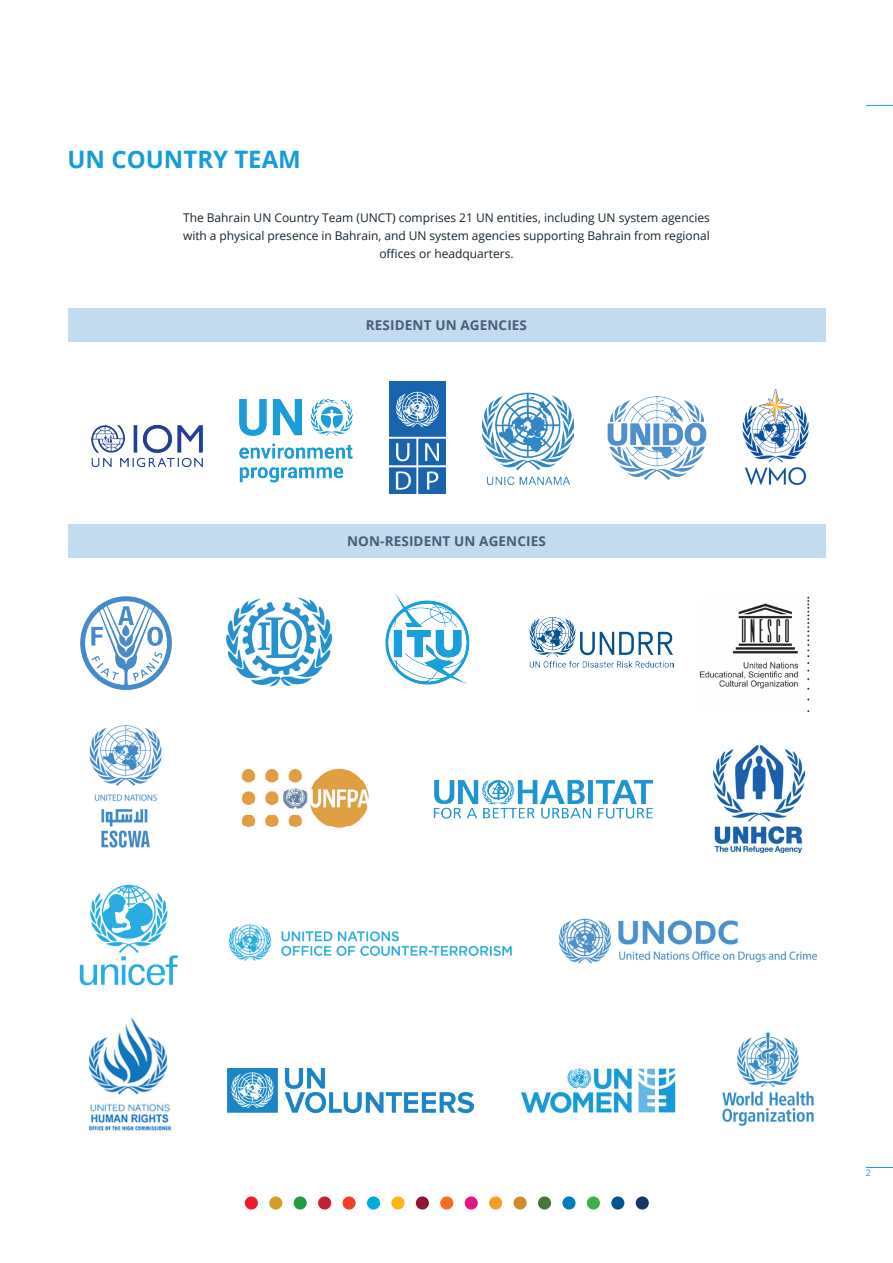
<style>
.page{position:relative;width:893px;height:1263px;background:#fff}
.page>*{position:absolute;margin:0;border:0;box-sizing:border-box;transform-origin:0 0}
.t1{font:700 24px "Open Sans";color:#159dd9}
.t2{font:700 13.5px "Open Sans";letter-spacing:.01em;color:#4a5b7a}
.t3{font:12px/18px "Open Sans";color:#16242e;text-align:center}
.t4{font:9px "Open Sans";color:#159dd9}
</style>
<div class="page">
<svg style="left:866px;top:105px;width:27px;height:1px"></svg>
<svg style="left:866px;top:1167px;width:27px;height:1px"></svg>
<div style="left:636px;top:1196px;width:13px;height:13px;background:#183567;border-radius:50%"></div>
<div style="left:587px;top:1196px;width:13px;height:13px;background:#3eaf49;border-radius:50%"></div>
<div style="left:538px;top:1196px;width:13px;height:13px;background:#46763b;border-radius:50%"></div>
<div style="left:489px;top:1196px;width:13px;height:13px;background:#f89c24;border-radius:50%"></div>
<div style="left:440px;top:1196px;width:13px;height:13px;background:#f36c24;border-radius:50%"></div>
<div style="left:391px;top:1196px;width:13px;height:13px;background:#fcb615;border-radius:50%"></div>
<div style="left:343px;top:1196px;width:13px;height:13px;background:#ef3e2a;border-radius:50%"></div>
<div style="left:611px;top:1196px;width:13px;height:13px;background:#01558a;border-radius:50%"></div>
<div style="left:562px;top:1196px;width:13px;height:13px;background:#007cbb;border-radius:50%"></div>
<div style="left:514px;top:1196px;width:13px;height:13px;background:#cf8d29;border-radius:50%"></div>
<div style="left:465px;top:1196px;width:13px;height:13px;background:#e11584;border-radius:50%"></div>
<div style="left:416px;top:1196px;width:13px;height:13px;background:#8e1737;border-radius:50%"></div>
<div style="left:367px;top:1196px;width:13px;height:13px;background:#00add9;border-radius:50%"></div>
<div style="left:318px;top:1196px;width:13px;height:13px;background:#c21f32;border-radius:50%"></div>
<div style="left:269px;top:1196px;width:13px;height:13px;background:#d19f28;border-radius:50%"></div>
<div style="left:294px;top:1196px;width:13px;height:13px;background:#269b47;border-radius:50%"></div>
<div style="left:245px;top:1196px;width:13px;height:13px;background:#eb1c2c;border-radius:50%"></div>
<img style="left:558px;top:918px;width:259px;height:46px">
<div style="left:68px;top:309px;width:757px;height:33px;background:#c3dbee"></div>
<div style="left:68px;top:524px;width:757px;height:33px;background:#c3dbee"></div>
<img style="left:390px;top:382px;width:55px;height:112px">
<img style="left:239px;top:400px;width:114px;height:83px">
<img style="left:607px;top:396px;width:100px;height:83px">
<img style="left:91px;top:424px;width:112px;height:44px">
<img style="left:742px;top:389px;width:67px;height:96px">
<img style="left:226px;top:597px;width:107px;height:90px">
<img style="left:385px;top:593px;width:85px;height:91px">
<img style="left:80px;top:596px;width:92px;height:94px">
<img style="left:88px;top:1017px;width:84px;height:114px">
<img style="left:530px;top:617px;width:143px;height:51px">
<img style="left:699px;top:596px;width:111px;height:116px">
<img style="left:89px;top:725px;width:73px;height:123px">
<img style="left:241px;top:768px;width:128px;height:60px">
<img style="left:433px;top:780px;width:221px;height:39px">
<img style="left:713px;top:745px;width:92px;height:107px">
<img style="left:79px;top:884px;width:99px;height:102px">
<img style="left:228px;top:924px;width:284px;height:37px">
<img style="left:228px;top:1068px;width:245px;height:44px">
<img style="left:521px;top:1068px;width:155px;height:45px">
<img style="left:722px;top:1032px;width:92px;height:94px">
<img style="left:482px;top:392px;width:92px;height:93px">
<h1 class="t1" style="left:68px;top:142px;width:235px">UN COUNTRY TEAM</h1>
<p class="t3" style="left:183px;top:208px;width:528px">The Bahrain UN Country Team (UNCT) comprises 21 UN entities, including UN system agencies with a physical presence in Bahrain, and UN system agencies supporting Bahrain from regional offices or headquarters.</p>
<p class="t2" style="left:366px;top:316px;width:163px">RESIDENT UN AGENCIES</p>
<p class="t2" style="left:347px;top:532px;width:200px">NON-RESIDENT UN AGENCIES</p>
<p class="t4" style="left:866px;top:1167px;width:7px">2</p>
</div>
